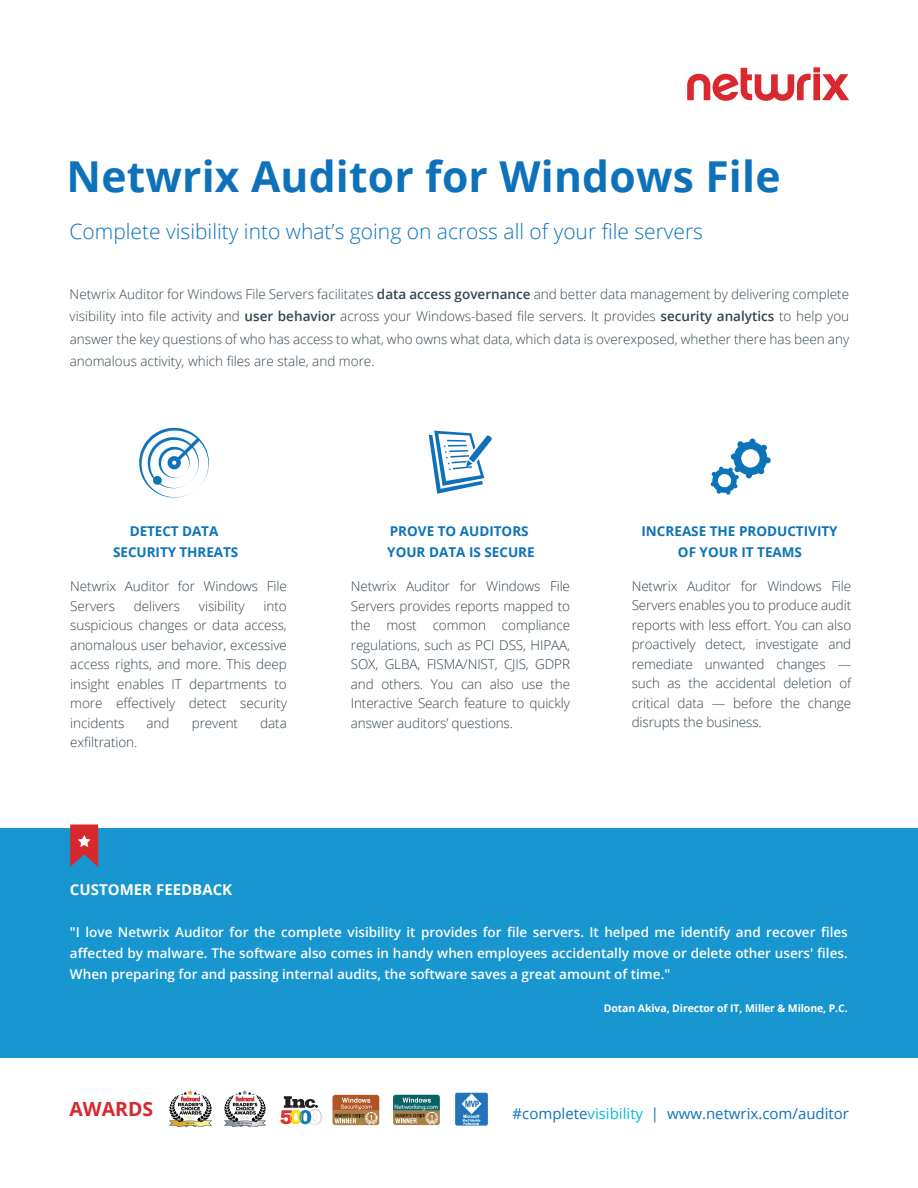
<style>
.page{position:relative;width:918px;height:1188px;background:#fff}
.page>*{position:absolute;margin:0;border:0;box-sizing:border-box;transform-origin:0 0}
.t1{font:700 42.6px "Open Sans";letter-spacing:.005em;color:#0e72ba}
.t2{font:300 21px "Open Sans";color:#0c73b9}
.t3{font:700 19.5px "Open Sans";color:#d7282e}
.t4{font:15px "Open Sans";color:#0e73ba}
.t5{font:700 15px "Open Sans";color:#fff}
.t6{font:300 13.5px/19.5px "Open Sans";letter-spacing:-.005em;color:#34454f;text-align:justify}
.t7{font:600 13.5px/21px "Open Sans";color:#fff;text-align:justify}
.t8{font:700 13.5px/21px "Open Sans";color:#0c73b9;text-align:center}
.t9{font:700 10.5px "Open Sans";letter-spacing:-.01em;color:#fff}
.t10{font:6.45px "Myriad Pro";letter-spacing:-.015em;color:#fff}
.s1{font-weight:600}
.s2{color:#06badb}
</style>
<div class="page">
<div style="left:0;top:829px;width:918px;height:229px;background:#1896d0"></div>
<svg style="left:687px;top:67px;width:162px;height:34px"></svg>
<svg style="left:710px;top:438px;width:61px;height:57px"></svg>
<svg style="left:332px;top:1095px;width:47px;height:30px"></svg>
<svg style="left:280px;top:1096px;width:42px;height:29px"></svg>
<img style="left:225px;top:1090px;width:41px;height:36px">
<img style="left:169px;top:1091px;width:42px;height:36px">
<svg style="left:393px;top:1095px;width:47px;height:30px"></svg>
<img style="left:455px;top:1093px;width:33px;height:33px">
<svg style="left:70px;top:825px;width:28px;height:42px"></svg>
<svg style="left:139px;top:428px;width:70px;height:70px"></svg>
<svg style="left:429px;top:431px;width:63px;height:63px"></svg>
<h1 class="t1" style="left:67px;top:146px;width:716px">Netwrix Auditor for Windows File</h1>
<h2 class="t2" style="left:70px;top:217px;width:635px">Complete visibility into what’s going on across all of your file servers</h2>
<p class="t6" style="left:70px;top:282px;width:781px;line-height:22.5px">Netwrix Auditor for Windows File Servers facilitates <span class="s1">data access governance</span> and better data management by delivering complete visibility into file activity and <span class="s1">user behavior</span> across your Windows-based file servers. It provides <span class="s1">security analytics</span> to help you answer the key questions of who has access to what, who owns what data, which data is overexposed, whether there has been any anomalous activity, which files are stale, and more.</p>
<p class="t8" style="left:113px;top:520px;width:127px">DETECT DATA<br>SECURITY THREATS</p>
<p class="t6" style="left:70px;top:576px;width:218px">Netwrix Auditor for Windows File<br>Servers</p>
<p class="t6" style="left:134px;top:596px;width:48px">delivers</p>
<p class="t6" style="left:199px;top:596px;width:47px">visibility</p>
<p class="t6" style="left:70px;top:596px;width:218px;text-indent:193px">into suspicious changes or data access, anomalous user behavior, excessive access rights, and more. This deep insight enables IT departments to more effectively detect security incidents</p>
<p class="t6" style="left:147px;top:713px;width:25px">and</p>
<p class="t6" style="left:192px;top:713px;width:48px">prevent</p>
<p class="t6" style="left:260px;top:713px;width:28px">data</p>
<p class="t6" style="left:70px;top:732px;width:69px">exfiltration.</p>
<p class="t8" style="left:387px;top:521px;width:149px;text-align:left">PROVE TO AUDITORS<br>YOUR DATA IS SECURE</p>
<p class="t8" style="left:641px;top:521px;width:198px">INCREASE THE PRODUCTIVITY<br>OF YOUR IT TEAMS</p>
<p class="t6" style="left:351px;top:576px;width:221px">Netwrix Auditor for Windows File Servers provides reports mapped to the most common compliance regulations, such as PCI DSS, HIPAA, SOX, GLBA, FISMA/NIST, CJIS, GDPR and others. You can also use the Interactive Search feature to quickly answer auditors’ questions.</p>
<p class="t6" style="left:632px;top:576px;width:221px">Netwrix Auditor for Windows File Servers enables you to produce audit reports with less effort. You can also proactively detect, investigate and remediate unwanted changes — such as the accidental deletion of critical data — before the change disrupts the business.</p>
<p class="t5" style="left:70px;top:879px;width:164px">CUSTOMER FEEDBACK</p>
<p class="t7" style="left:70px;top:921px;width:779px">"I love Netwrix Auditor for the complete visibility it provides for file servers. It helped me identify and recover files affected by malware. The software also comes in handy when employees accidentally move or delete other users' files.<br>When preparing for and passing internal audits, the software saves a great amount of time."</p>
<p class="t9" style="left:604px;top:1001px;width:245px">Dotan Akiva, Director of IT, Miller &amp; Milone, P.C.</p>
<h3 class="t3" style="left:70px;top:1095px;width:85px">AWARDS</h3>
<p class="t4" style="left:513px;top:1103px;width:338px">#complete<span class="s2">visibility</span> | www.netwrix.com/auditor</p>
<p class="t10" style="left:395px;top:1103px;width:45px">Networking.com</p>
</div>
